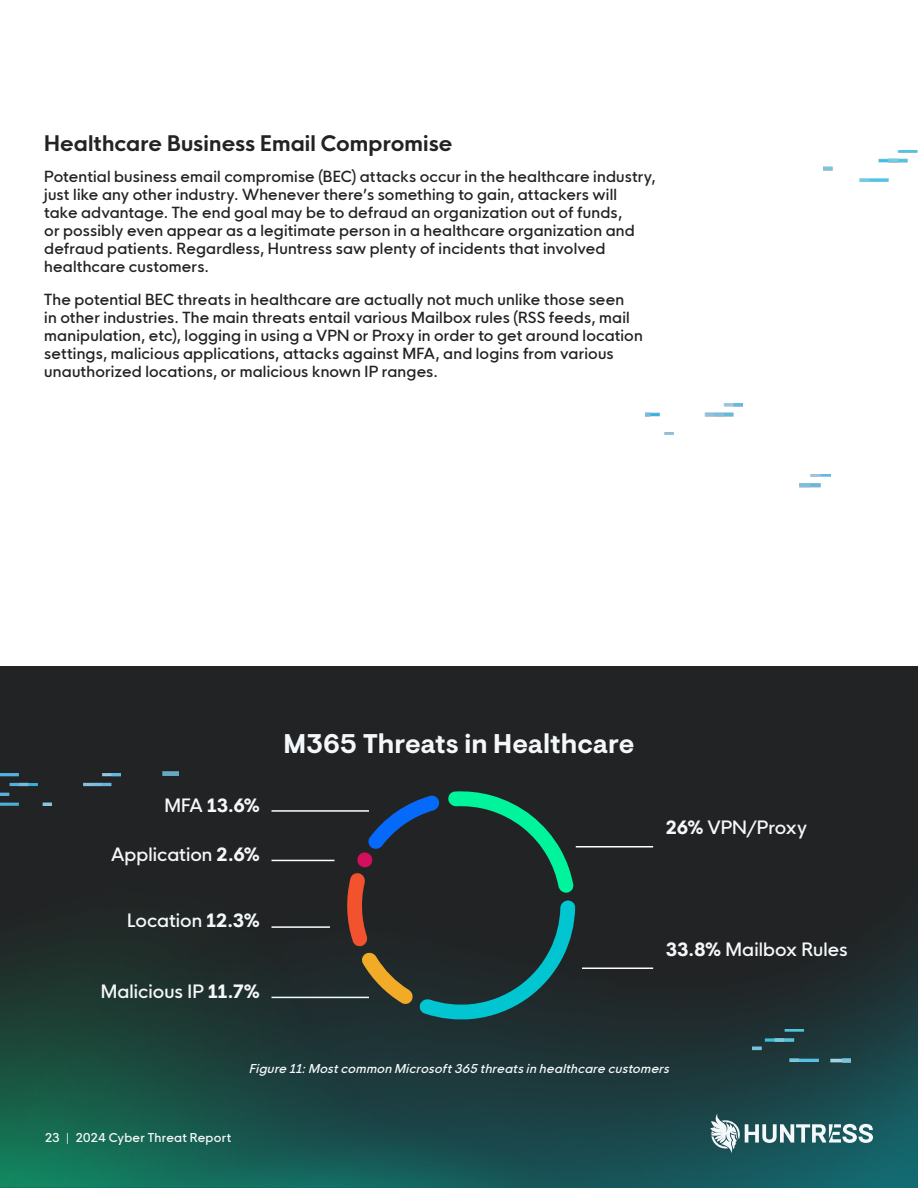
<style>
.page{position:relative;width:918px;height:1188px;background:#fff}
.page>*{position:absolute;margin:0;border:0;box-sizing:border-box;transform-origin:0 0}
.t1{font:700 27px "Visuelt";letter-spacing:-.005em;color:#f5f8fa}
.t2{font:700 21px "HK Nova";letter-spacing:.005em;color:#222324}
.t3{font:500 18px "HK Nova";color:#f5f8fa}
.t4{font:800 18px "HK Nova";color:#f5f8fa}
.t5{font:500 15px/18px "HK Nova";letter-spacing:.01em;color:#222324}
.t6{font:italic 500 12px "HK Nova";color:#f5f8fa}
.t7{font:500 12px "HK Nova";letter-spacing:.015em;color:#f5f8fa}
.s1{font-weight:500}
.s2{font-weight:800}
</style>
<div class="page">
<img style="left:0;top:672px;width:918px;height:516px">
<img style="left:645px;top:403px;width:97px;height:32px">
<img style="left:799px;top:474px;width:31px;height:14px">
<svg style="left:710px;top:1114px;width:163px;height:39px"></svg>
<img style="left:0;top:774px;width:120px;height:31px">
<img style="left:146px;top:771px;width:33px;height:5px">
<img style="left:753px;top:1029px;width:97px;height:41px">
<img style="left:824px;top:150px;width:94px;height:32px">
<svg style="left:345px;top:791px;width:230px;height:230px;background:#253c3b"></svg>
<h2 class="t2" style="left:44px;top:125px;width:410px">Healthcare Business Email Compromise</h2>
<p class="t5" style="left:44px;top:166px;width:613px">Potential business email compromise (BEC) attacks occur in the healthcare industry, just like any other industry. Whenever there’s something to gain, attackers will<br>take advantage. The end goal may be to defraud an organization out of funds,<br>or possibly even appear as a legitimate person in a healthcare organization and defraud patients. Regardless, Huntress saw plenty of incidents that involved healthcare customers.</p>
<p class="t5" style="left:44px;top:289px;width:600px">The potential BEC threats in healthcare are actually not much unlike those seen<br>in other industries. The main threats entail various Mailbox rules (RSS feeds, mail manipulation, etc), logging in using a VPN or Proxy in order to get around location settings, malicious applications, attacks against MFA, and logins from various unauthorized locations, or malicious known IP ranges.</p>
<p class="t4" style="left:164px;top:790px;width:97px"><span class="s1">MFA</span> 13.6%</p>
<p class="t3" style="left:111px;top:839px;width:150px">Application <span class="s2">2.6%</span></p>
<p class="t3" style="left:127px;top:905px;width:134px">Location <span class="s2">12.3%</span></p>
<p class="t3" style="left:101px;top:976px;width:161px">Malicious IP <span class="s2">11.7%</span></p>
<h1 class="t1" style="left:284px;top:728px;width:352px">M365 Threats in Healthcare</h1>
<p class="t3" style="left:666px;top:812px;width:143px"><span class="s2">26%</span> VPN/Proxy</p>
<p class="t3" style="left:666px;top:933px;width:183px"><span class="s2">33.8%</span> Mailbox Rules</p>
<p class="t6" style="left:249px;top:1058px;width:426px">Figure 11:MostcommonMicrosoft365threatsinhealthcare customers</p>
<p class="t7" style="left:45px;top:1127px;width:188px">23 | 2024 Cyber Threat Report</p>
</div>
